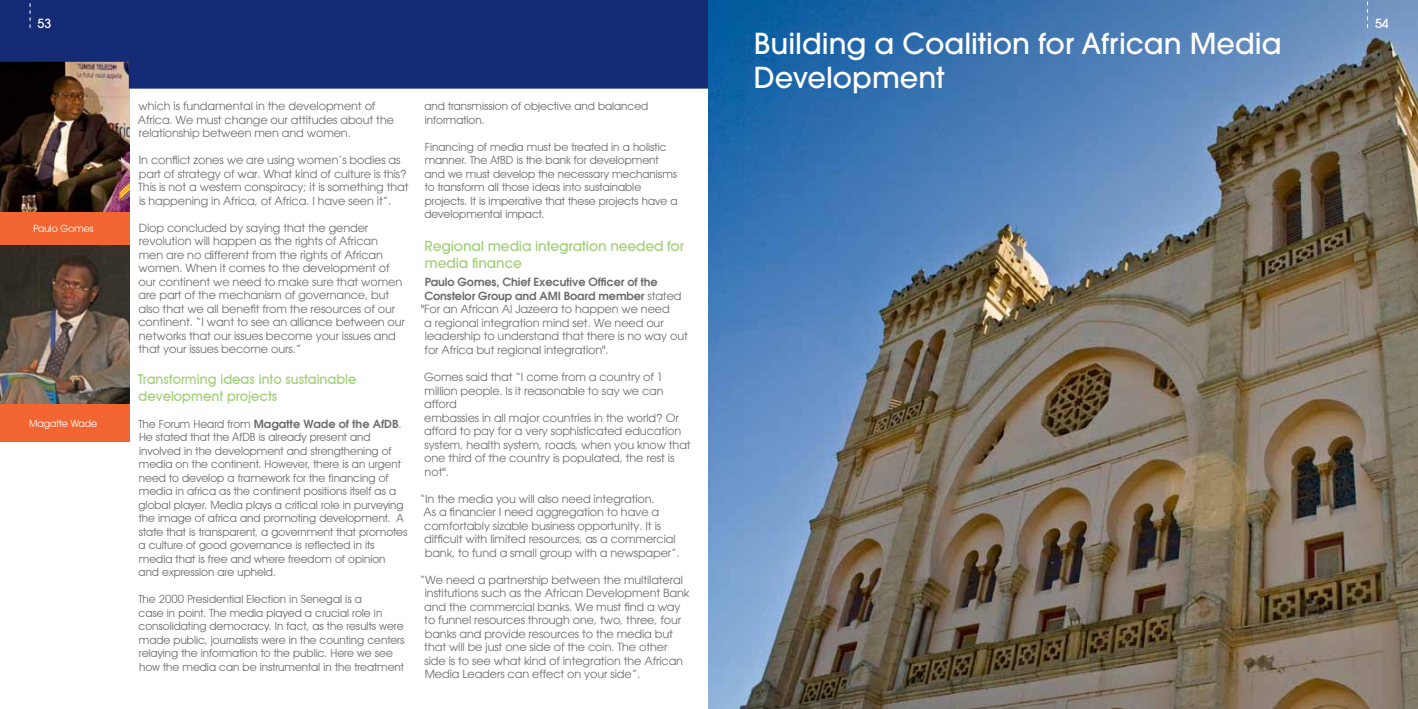
<style>
.page{position:relative;width:1418px;height:709px;background:#fff}
.page>*{position:absolute;margin:0;border:0;box-sizing:border-box;transform-origin:0 0}
.t1{font:500 28.75px/34.5px "Avant Garde";color:#fff}
.t2{font:500 13.75px/16.5px "Avant Garde IT Cby BT";color:#a1d078}
.t3{font:500 13.75px/16.5px "Avant Garde";letter-spacing:-.01em;color:#a1d078}
.t4{font:500 12.5px "Avant Garde";color:#fff}
.t5{font:11.25px/13.5px "Avant Garde";letter-spacing:-.01em;color:#6d6e71}
.t6{font:11.25px/13.5px "Avant Garde IT Cby BT";color:#6d6e71}
.t7{font:600 11.25px "Avant Garde";letter-spacing:-.01em;color:#6d6e71}
.t8{font:10px "Avant Garde IT Cby BT";color:#fff}
.s1{font-family:"Avant Garde IT Cby BT";font-weight:400}
.s2{font-weight:400}
</style>
<div class="page">
<img style="left:0;top:89px;width:129px;height:123px">
<img style="left:0;top:244px;width:129px;height:160px">
<div style="left:0;top:0;width:709px;height:89px;background:#162b75"></div>
<svg style="left:30px;top:0;width:1px;height:28px"></svg>
<div style="left:0;top:212px;width:129px;height:32px;background:#f26531"></div>
<img style="left:709px;top:0;width:708px;height:709px">
<svg style="left:1367px;top:0;width:1px;height:28px"></svg>
<div style="left:0;top:404px;width:129px;height:37px;background:#f26531"></div>
<p class="t4" style="left:37px;top:16px;width:15px">53</p>
<p class="t8" style="left:33px;top:222px;width:62px">Paulo Gomes</p>
<p class="t8" style="left:29px;top:417px;width:69px">Magatte Wade</p>
<p class="t5" style="left:138px;top:99px;width:258px">which is fundamental in the development of<br>Africa. We must change our attitudes about the relationship between men and women.</p>
<p class="t5" style="left:138px;top:153px;width:272px">In conflict zones we are using women’s bodies as part of strategy of war. What kind of culture is this?<br>This is not a western conspiracy; it is something that is happening in Africa, of Africa. I have seen it”.</p>
<p class="t5" style="left:138px;top:221px;width:268px">Diop concluded by saying that the gender revolution will happen as the rights of African<br>men are no different from the rights of African women. When it comes to the development of our continent we need to make sure that women are part of the mechanism of governance, but also that we all benefit from the resources of our continent. “I want to see an alliance between our networks that our issues become your issues and that your issues become ours.”</p>
<p class="t2" style="left:138px;top:371px;width:220px">Transforming ideas into sustainable development projects</p>
<p class="t7" style="left:138px;top:416px;width:265px"><span class="s1">The Forum Heard from</span> Magatte Wade of the AfDB<span class="s1">.</span></p>
<p class="t6" style="left:139px;top:430px;width:270px">He stated that the AfDB is already present and involved in the development and strengthening of media on the continent. However, there is an urgent need to develop a framework for the financing of media in africa as the continent positions itself as a global player. Media plays a critical role in purveying the image of africa and promoting development. A state that is transparent, a government that promotes a culture of good governance is reflected in its media that is free and where freedom of opinion and expression are upheld.</p>
<p class="t6" style="left:138px;top:592px;width:267px">The 2000 Presidential Election in Senegal is a<br>case in point. The media played a crucial role in consolidating democracy. In fact, as the results were made public, journalists were in the counting centers relaying the information to the public. Here we see how the media can be instrumental in the treatment</p>
<p class="t6" style="left:424px;top:99px;width:225px">and transmission of objective and balanced information.</p>
<p class="t6" style="left:424px;top:140px;width:255px">Financing of media must be treated in a holistic manner. The AfBD is the bank for development and we must develop the necessary mechanisms to transform all those ideas into sustainable projects. It is imperative that these projects have a developmental impact.</p>
<p class="t3" style="left:424px;top:238px;width:261px">Regional media integration needed for media finance</p>
<p class="t7" style="left:425px;top:275px;width:234px">Paulo Gomes, Chief Executive Officer of the</p>
<p class="t7" style="left:424px;top:288px;width:258px">Constelor Group and AMI Board member <span class="s2">stated</span></p>
<p class="t5" style="left:421px;top:303px;width:250px">"For an African Al Jazeera to happen we need</p>
<p class="t5" style="left:424px;top:316px;width:241px">a regional integration mind set. We need our</p>
<p class="t5" style="left:425px;top:330px;width:264px">leadership to understand that there is no way out</p>
<p class="t5" style="left:424px;top:343px;width:185px">for Africa but regional integration".</p>
<p class="t5" style="left:424px;top:370px;width:268px">Gomes said that “I come from a country of 1 million people. Is it reasonable to say we can afford<br>embassies in all major countries in the world? Or afford to pay for a very sophisticated education system, health system, roads, when you know that one third of the country is populated, the rest is not".</p>
<p class="t5" style="left:423px;top:492px;width:257px;text-indent:-4px">“In the media you will also need integration.<br>As a financier I need aggregation to have a comfortably sizable business opportunity. It is difficult with limited resources, as a commercial bank, to fund a small group with a newspaper”.</p>
<p class="t5" style="left:424px;top:573px;width:267px;text-indent:-5px">“We need a partnership between the multilateral institutions such as the African Development Bank and the commercial banks. We must find a way to funnel resources through one, two, three, four banks and provide resources to the media but that will be just one side of the coin. The other side is to see what kind of integration the African Media Leaders can effect on your side”.</p>
<h1 class="t1" style="left:753px;top:26px;width:529px">Building a Coalition for African Media<br>Development</h1>
<p class="t4" style="left:1374px;top:16px;width:15px">54</p>
</div>
